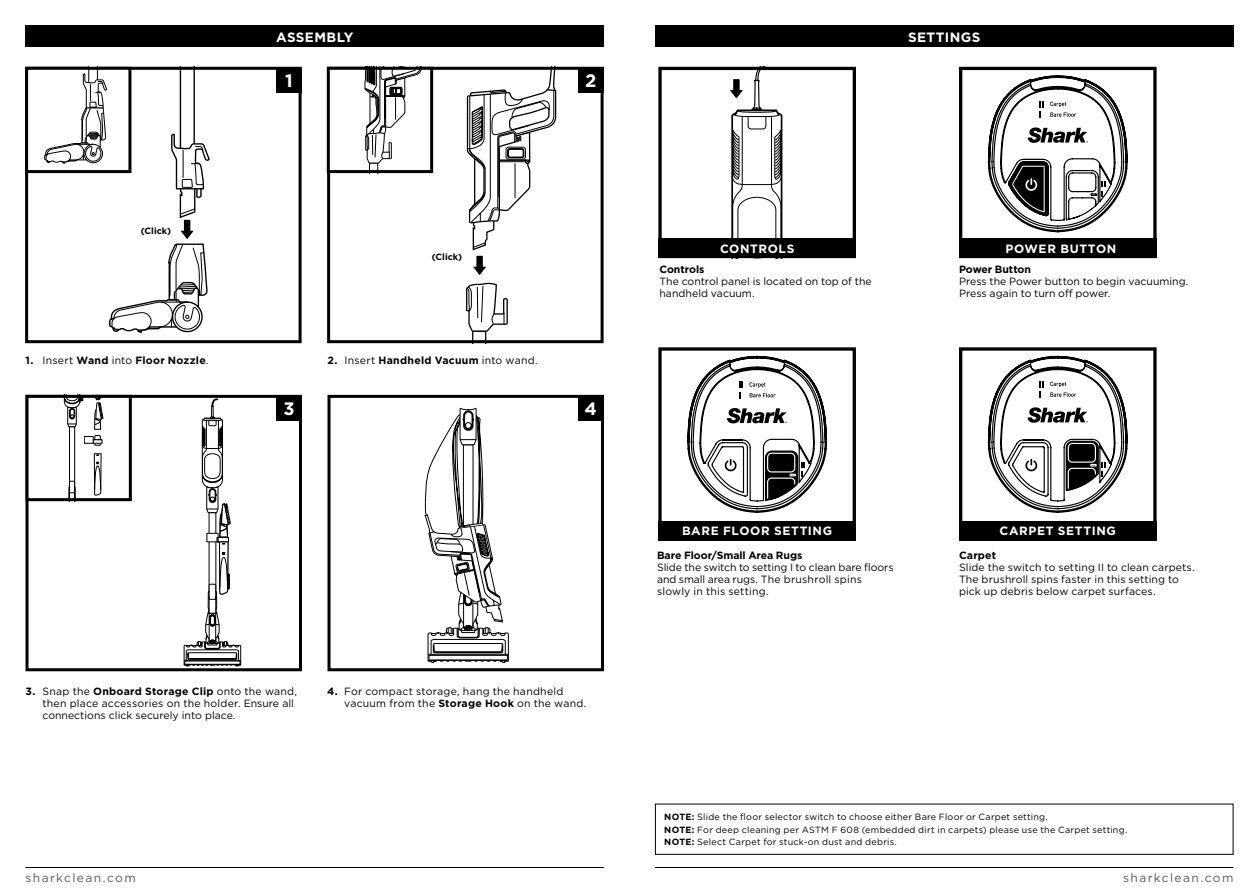
<style>
.page{position:relative;width:1259px;height:893px;background:#fff}
.page>*{position:absolute;margin:0;border:0;box-sizing:border-box;transform-origin:0 0}
.t1{font:700 18px "Gotham";color:#fff}
.t2{font:700 13.5px "Gotham";letter-spacing:.03em;color:#fff}
.t3{font:700 12px "Gotham";letter-spacing:.055em;color:#fff}
.t4{font:12px "Gotham";letter-spacing:.115em;color:#58595b}
.t5{font:10.5px/12px "Gotham";letter-spacing:.005em;color:#000}
.t6{font:10.5px/12px "Gotham";letter-spacing:.025em;color:#000}
.t7{font:700 10.5px "Gotham";color:#000}
.t8{font:700 10.5px "Gotham";letter-spacing:.03em;color:#000}
.t9{font:700 10.5px "Gotham";letter-spacing:.025em;color:#000}
.t10{font:9px/12.6px "Gotham";letter-spacing:.025em;color:#000}
.t11{font:700 9px "Gotham";color:#000}
.s1{font-weight:400}
.s2{font-weight:700}
</style>
<div class="page">
<hr style="left:655px;top:867px;width:578px;height:1px;background:#000">
<hr style="left:26px;top:867px;width:578px;height:1px;background:#000">
<div style="left:26px;top:26px;width:578px;height:21px;background:#000"></div>
<div style="left:655px;top:26px;width:578px;height:21px;background:#000"></div>
<div style="left:655px;top:804px;width:578px;height:51px;border:1px solid #000"></div>
<div style="left:327px;top:67px;width:276px;height:276px;border:3px solid #000"></div>
<div style="left:25px;top:67px;width:277px;height:276px;border:3px solid #000"></div>
<div style="left:276px;top:67px;width:26px;height:25px;background:#000"></div>
<div style="left:578px;top:67px;width:25px;height:25px;background:#000"></div>
<div style="left:25px;top:67px;width:106px;height:106px;border:3px solid #000"></div>
<svg style="left:364px;top:71px;width:57px;height:98px"></svg>
<div style="left:327px;top:67px;width:106px;height:106px;border:3px solid #000"></div>
<svg style="left:465px;top:67px;width:92px;height:276px"></svg>
<svg style="left:44px;top:67px;width:170px;height:266px"></svg>
<svg style="left:184px;top:399px;width:57px;height:267px"></svg>
<div style="left:26px;top:395px;width:276px;height:276px;border:3px solid #000"></div>
<div style="left:276px;top:395px;width:26px;height:25px;background:#000"></div>
<div style="left:69px;top:426px;width:6px;height:61px;border:1px solid #000"></div>
<svg style="left:68px;top:481px;width:8px;height:16px"></svg>
<div style="left:26px;top:395px;width:106px;height:106px;border:3px solid #000"></div>
<svg style="left:94px;top:453px;width:8px;height:42px"></svg>
<div style="left:84px;top:436px;width:9px;height:8px;background:#fff;border:1px solid #000"></div>
<svg style="left:92px;top:395px;width:11px;height:51px"></svg>
<svg style="left:64px;top:395px;width:19px;height:34px"></svg>
<svg style="left:687px;top:356px;width:140px;height:157px"></svg>
<div style="left:658px;top:347px;width:198px;height:192px;border:3px solid #000"></div>
<svg style="left:988px;top:356px;width:139px;height:157px"></svg>
<div style="left:959px;top:347px;width:197px;height:192px;border:3px solid #000"></div>
<div style="left:658px;top:67px;width:198px;height:191px;border:3px solid #000"></div>
<div style="left:658px;top:239px;width:198px;height:19px;background:#000"></div>
<div style="left:960px;top:239px;width:197px;height:19px;background:#000"></div>
<svg style="left:988px;top:75px;width:139px;height:157px"></svg>
<div style="left:959px;top:67px;width:197px;height:191px;border:3px solid #000"></div>
<div style="left:658px;top:521px;width:198px;height:19px;background:#000"></div>
<div style="left:959px;top:521px;width:197px;height:19px;background:#000"></div>
<svg style="left:725px;top:67px;width:58px;height:172px"></svg>
<div style="left:327px;top:395px;width:277px;height:276px;border:3px solid #000"></div>
<div style="left:578px;top:395px;width:25px;height:25px;background:#000"></div>
<svg style="left:424px;top:408px;width:85px;height:255px"></svg>
<p class="t2" style="left:276px;top:28px;width:79px">ASSEMBLY</p>
<p class="t2" style="left:908px;top:28px;width:74px">SETTINGS</p>
<p class="t11" style="left:141px;top:224px;width:32px">(Click)</p>
<h1 class="t1" style="left:285px;top:68px;width:9px">1</h1>
<h1 class="t1" style="left:585px;top:68px;width:13px">2</h1>
<p class="t11" style="left:432px;top:250px;width:32px">(Click)</p>
<p class="t9" style="left:26px;top:353px;width:184px">1. <span class="s1">Insert</span> Wand <span class="s1">into</span> Floor Nozzle<span class="s1">.</span></p>
<p class="t8" style="left:327px;top:353px;width:212px">2. <span class="s1">Insert</span> Handheld Vacuum <span class="s1">into wand.</span></p>
<h1 class="t1" style="left:284px;top:396px;width:13px">3</h1>
<h1 class="t1" style="left:584px;top:396px;width:14px">4</h1>
<p class="t5" style="left:43px;top:685px;width:256px;text-indent:-17px"><span class="s2">3.</span> Snap the <span class="s2">Onboard Storage Clip</span> onto the wand, then place accessories on the holder. Ensure all connections click securely into place.</p>
<p class="t6" style="left:344px;top:685px;width:244px;text-indent:-17px"><span class="s2">4.</span> For compact storage, hang the handheld vacuum from the <span class="s2">Storage Hook</span> on the wand.</p>
<p class="t3" style="left:720px;top:241px;width:76px">CONTROLS</p>
<p class="t7" style="left:659px;top:262px;width:46px">Controls</p>
<p class="t5" style="left:659px;top:275px;width:214px">The control panel is located on top of the handheld vacuum.</p>
<p class="t3" style="left:1005px;top:241px;width:113px">POWER BUTTON</p>
<p class="t7" style="left:959px;top:262px;width:74px">Power Button</p>
<p class="t5" style="left:959px;top:275px;width:231px">Press the Power button to begin vacuuming.<br>Press again to turn off power.</p>
<p class="t3" style="left:682px;top:523px;width:151px">BARE FLOOR SETTING</p>
<p class="t3" style="left:999px;top:523px;width:118px">CARPET SETTING</p>
<p class="t7" style="left:657px;top:548px;width:147px">Bare Floor/Small Area Rugs</p>
<p class="t5" style="left:657px;top:561px;width:238px">Slide the switch to setting I to clean bare floors and small area rugs. The brushroll spins slowly in this setting.</p>
<p class="t7" style="left:959px;top:548px;width:39px">Carpet</p>
<p class="t5" style="left:959px;top:561px;width:237px">Slide the switch to setting II to clean carpets.<br>The brushroll spins faster in this setting to pick up debris below carpet surfaces.</p>
<p class="t10" style="left:664px;top:810px;width:464px"><span class="s2">NOTE:</span> Slide the floor selector switch to choose either Bare Floor or Carpet setting.<br><span class="s2">NOTE:</span> For deep cleaning per ASTM F 608 (embedded dirt in carpets) please use the Carpet setting.<br><span class="s2">NOTE:</span> Select Carpet for stuck-on dust and debris.</p>
<p class="t4" style="left:26px;top:870px;width:112px">sharkclean.com</p>
<p class="t4" style="left:1123px;top:870px;width:112px">sharkclean.com</p>
</div>
